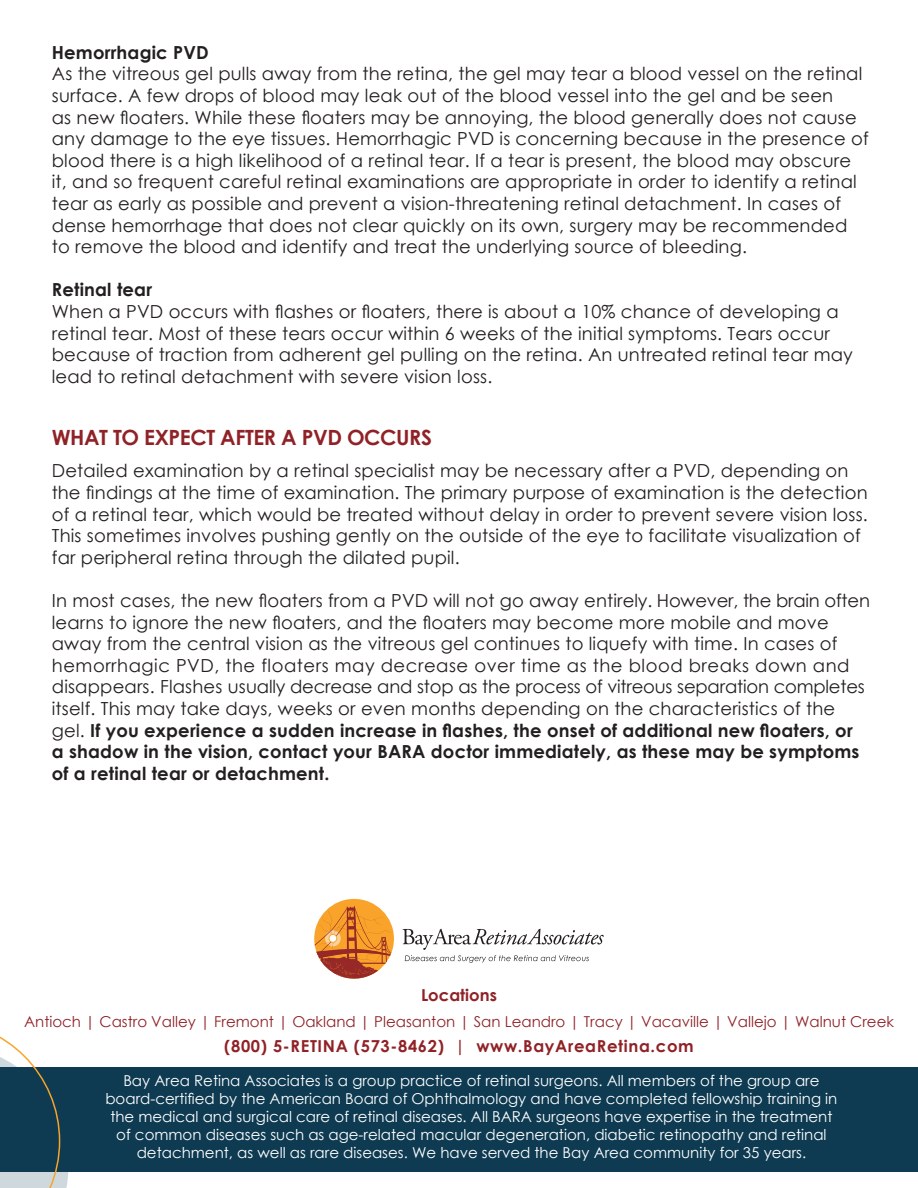
<style>
.page{position:relative;width:918px;height:1188px;background:#fff}
.page>*{position:absolute;margin:0;border:0;box-sizing:border-box;transform-origin:0 0}
.t1{font:700 21px "Century Gothic";letter-spacing:-.02em;color:#902227}
.t2{font:18px/21.6px "Century Gothic";letter-spacing:.01em;color:#231f20}
.t3{font:700 18px "Century Gothic";letter-spacing:.01em;color:#231f20}
.t4{font:700 16.5px "Century Gothic";letter-spacing:.04em;color:#902227}
.t5{font:700 16.5px "Century Gothic";color:#902227}
.t6{font:15px/18px "Century Gothic";color:#fff;text-align:center}
.t7{font:15px "Century Gothic";color:#902227}
.s1{font-weight:700}
</style>
<div class="page">
<div style="left:0;top:1067px;width:918px;height:105px;background:#0e3b52"></div>
<svg style="left:0;top:1036px;width:69px;height:152px"></svg>
<div style="left:314px;top:899px;width:80px;height:80px;background:#f9a32a;border-radius:50%"></div>
<svg style="left:403px;top:929px;width:201px;height:34px"></svg>
<svg style="left:315px;top:906px;width:78px;height:73px"></svg>
<p class="t3" style="left:52px;top:39px;width:158px">Hemorrhagic PVD</p>
<p class="t2" style="left:52px;top:63px;width:818px">As the vitreous gel pulls away from the retina, the gel may tear a blood vessel on the retinal surface. A few drops of blood may leak out of the blood vessel into the gel and be seen<br>as new floaters. While these floaters may be annoying, the blood generally does not cause any damage to the eye tissues. Hemorrhagic PVD is concerning because in the presence of blood there is a high likelihood of a retinal tear. If a tear is present, the blood may obscure it, and so frequent careful retinal examinations are appropriate in order to identify a retinal tear as early as possible and prevent a vision-threatening retinal detachment. In cases of dense hemorrhage that does not clear quickly on its own, surgery may be recommended to remove the blood and identify and treat the underlying source of bleeding.</p>
<p class="t3" style="left:52px;top:276px;width:102px">Retinal tear</p>
<p class="t2" style="left:52px;top:300px;width:803px">When a PVD occurs with flashes or floaters, there is about a 10% chance of developing a retinal tear. Most of these tears occur within 6 weeks of the initial symptoms. Tears occur because of traction from adherent gel pulling on the retina. An untreated retinal tear may lead to retinal detachment with severe vision loss.</p>
<p class="t1" style="left:52px;top:421px;width:382px">WHAT TO EXPECT AFTER A PVD OCCURS</p>
<p class="t2" style="left:52px;top:460px;width:818px">Detailed examination by a retinal specialist may be necessary after a PVD, depending on the findings at the time of examination. The primary purpose of examination is the detection of a retinal tear, which would be treated without delay in order to prevent severe vision loss.<br>This sometimes involves pushing gently on the outside of the eye to facilitate visualization of far peripheral retina through the dilated pupil.</p>
<p class="t2" style="left:52px;top:589px;width:820px">In most cases, the new floaters from a PVD will not go away entirely. However, the brain often learns to ignore the new floaters, and the floaters may become more mobile and move away from the central vision as the vitreous gel continues to liquefy with time. In cases of hemorrhagic PVD, the floaters may decrease over time as the blood breaks down and disappears. Flashes usually decrease and stop as the process of vitreous separation completes itself. This may take days, weeks or even months depending on the characteristics of the gel. <span class="s1">If you experience a sudden increase in flashes, the onset of additional new floaters, or<br>a shadow in the vision, contact your BARA doctor immediately, as these may be symptoms of a retinal tear or detachment.</span></p>
<p class="t5" style="left:421px;top:983px;width:77px">Locations</p>
<p class="t7" style="left:24px;top:1011px;width:871px">Antioch | Castro Valley | Fremont | Oakland | Pleasanton | San Leandro | Tracy | Vacaville | Vallejo | Walnut Creek</p>
<p class="t4" style="left:224px;top:1034px;width:471px">(800) 5-RETINA (573-8462) | www.BayAreaRetina.com</p>
<p class="t6" style="left:105px;top:1072px;width:734px">Bay Area Retina Associates is a group practice of retinal surgeons. All members of the group are board-certified by the American Board of Ophthalmology and have completed fellowship training in the medical and surgical care of retinal diseases. All BARA surgeons have expertise in the treatment of common diseases such as age-related macular degeneration, diabetic retinopathy and retinal detachment, as well as rare diseases. We have served the Bay Area community for 35 years.</p>
</div>
